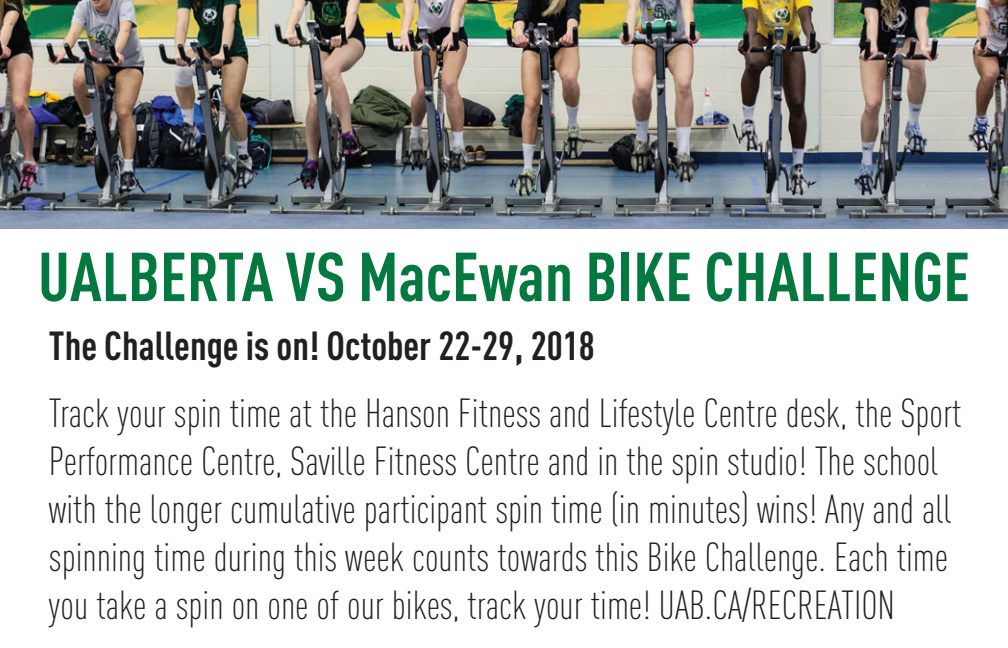
<style>
.page{position:relative;width:1008px;height:648px;background:#fff}
.page>*{position:absolute;margin:0;border:0;box-sizing:border-box;transform-origin:0 0}
.t1{font:700 condensed 68px "DIN Pro";color:#04793f}
.t2{font:300 condensed 40px/48px "DIN Pro";color:#231f20}
.t3{font:700 condensed 40px "DIN Pro";color:#231f20}
</style>
<div class="page">
<img style="left:0;top:0;width:1008px;height:229px">
<h1 class="t1" style="left:38px;top:226px;width:934px">UALBERTA VS MacEwan BIKE CHALLENGE</h1>
<p class="t3" style="left:49px;top:316px;width:547px">The Challenge is on! October 22-29, 2018</p>
<p class="t2" style="left:49px;top:387px;width:914px">Track your spin time at the Hanson Fitness and Lifestyle Centre desk, the Sport Performance Centre, Saville Fitness Centre and in the spin studio! The school with the longer cumulative participant spin time (in minutes) wins! Any and all spinning time during this week counts towards this Bike Challenge. Each time you take a spin on one of our bikes, track your time! UAB.CA/RECREATION</p>
</div>
